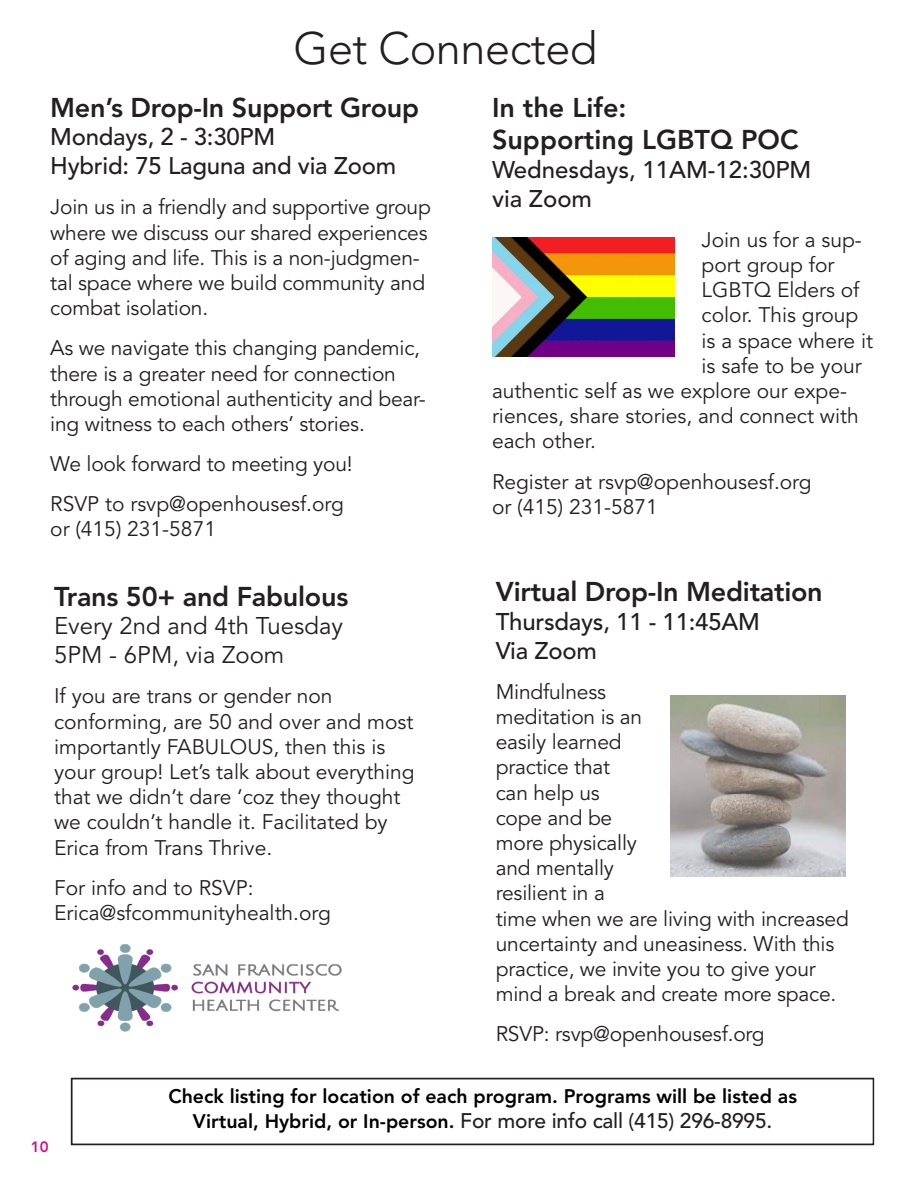
<style>
.page{position:relative;width:918px;height:1188px;background:#fff}
.page>*{position:absolute;margin:0;border:0;box-sizing:border-box;transform-origin:0 0}
.t1{font:300 45px "Avenir";letter-spacing:-.01em;color:#231f20}
.t2{font:800 27px "Avenir";letter-spacing:-.01em;color:#231f20}
.t3{font:500 24px "Avenir";letter-spacing:-.01em;color:#231f20}
.t4{font:24px "Avenir";color:#231f20}
.t5{font:21px/25.2px "Avenir";letter-spacing:-.01em;color:#231f20}
.t6{font:500 21px "Avenir";letter-spacing:-.01em;color:#231f20}
.t7{font:800 19.5px "Avenir";color:#000001}
.t8{font:800 15px "Avenir";color:#d70c8c}
.s1{font-weight:800;font-size:19.5px;color:#000001}
</style>
<div class="page">
<div style="left:71px;top:1078px;width:803px;height:67px;border:2px solid #231f20"></div>
<img style="left:671px;top:696px;width:174px;height:180px">
<img style="left:72px;top:944px;width:270px;height:88px">
<img style="left:492px;top:238px;width:183px;height:118px">
<p class="t1" style="left:294px;top:22px;width:305px">Get Connected</p>
<p class="t2" style="left:50px;top:91px;width:370px">Men’s Drop-In Support Group</p>
<p class="t3" style="left:50px;top:123px;width:227px">Mondays, 2 - 3:30PM</p>
<p class="t3" style="left:50px;top:152px;width:348px">Hybrid: 75 Laguna and via Zoom</p>
<p class="t5" style="left:50px;top:195px;width:382px">Join us in a friendly and supportive group where we discuss our shared experiences of aging and life. This is a non-judgmen&shy;tal space where we build community and combat isolation.</p>
<p class="t5" style="left:50px;top:336px;width:377px">As we navigate this changing pandemic, there is a greater need for connection through emotional authenticity and bear&shy;ing witness to each others’ stories.</p>
<p class="t5" style="left:50px;top:452px;width:304px">We look forward to meeting you!</p>
<p class="t5" style="left:50px;top:491px;width:295px">RSVP to rsvp@openhousesf.org</p>
<p class="t5" style="left:50px;top:517px;width:167px">or (415) 231-5871</p>
<p class="t2" style="left:54px;top:580px;width:296px">Trans 50+ and Fabulous</p>
<p class="t4" style="left:54px;top:612px;width:291px">Every 2nd and 4th Tuesday</p>
<p class="t4" style="left:54px;top:641px;width:232px">5PM - 6PM, via Zoom</p>
<p class="t5" style="left:54px;top:684px;width:280px">If you are trans or gender non</p>
<p class="t5" style="left:54px;top:709px;width:362px">conforming, are 50 and over and most importantly FABULOUS, then this is your group! Let’s talk about everything that we didn’t dare ‘coz they thought we couldn’t handle it. Facilitated by</p>
<p class="t5" style="left:54px;top:835px;width:220px">Erica from Trans Thrive.</p>
<p class="t5" style="left:54px;top:875px;width:201px">For info and to RSVP:</p>
<p class="t5" style="left:54px;top:901px;width:278px">Erica@sfcommunityhealth.org</p>
<p class="t2" style="left:492px;top:91px;width:136px">In the Life:</p>
<p class="t2" style="left:492px;top:124px;width:308px">Supporting LGBTQ POC</p>
<p class="t3" style="left:492px;top:156px;width:321px">Wednesdays, 11AM-12:30PM</p>
<p class="t3" style="left:492px;top:184px;width:102px">via Zoom</p>
<p class="t5" style="left:702px;top:227px;width:162px">Join us for a sup-</p>
<p class="t5" style="left:702px;top:253px;width:134px">port group for</p>
<p class="t5" style="left:702px;top:278px;width:159px">LGBTQ Elders of</p>
<p class="t5" style="left:702px;top:303px;width:158px">color. This group</p>
<p class="t5" style="left:702px;top:328px;width:173px">is a space where it</p>
<p class="t5" style="left:702px;top:353px;width:162px">is safe to be your</p>
<p class="t5" style="left:492px;top:379px;width:357px">authentic self as we explore our expe-</p>
<p class="t5" style="left:492px;top:404px;width:368px">riences, share stories, and connect with</p>
<p class="t5" style="left:492px;top:429px;width:105px">each other.</p>
<p class="t5" style="left:492px;top:469px;width:321px">Register at rsvp@openhousesf.org</p>
<p class="t5" style="left:492px;top:494px;width:167px">or (415) 231-5871</p>
<p class="t2" style="left:496px;top:576px;width:329px">Virtual Drop-In Meditation</p>
<p class="t3" style="left:496px;top:608px;width:266px">Thursdays, 11 - 11:45AM</p>
<p class="t3" style="left:496px;top:636px;width:103px">Via Zoom</p>
<p class="t5" style="left:496px;top:680px;width:355px">Mindfulness<br>meditation is an<br>easily learned<br>practice that<br>can help us<br>cope and be<br>more physically<br>and mentally<br>resilient in a<br>time when we are living with increased uncertainty and uneasiness. With this practice, we invite you to give your mind a break and create more space.</p>
<p class="t5" style="left:496px;top:1022px;width:271px">RSVP: rsvp@openhousesf.org</p>
<p class="t8" style="left:31px;top:1138px;width:19px">10</p>
<p class="t7" style="left:168px;top:1085px;width:630px">Check listing for location of each program. Programs will be listed as</p>
<p class="t6" style="left:193px;top:1109px;width:581px"><span class="s1">Virtual, Hybrid, or In-person.</span> For more info call (415) 296-8995.</p>
</div>
